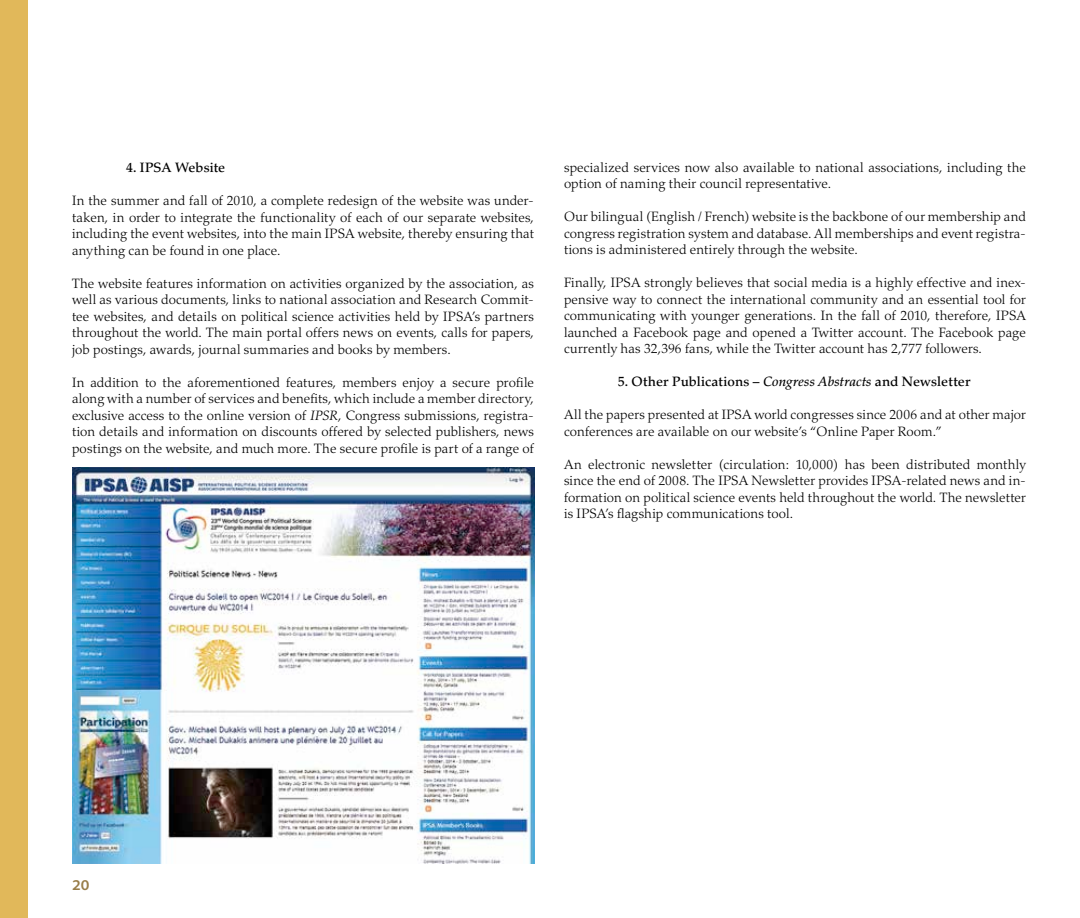
<style>
.page{position:relative;width:1080px;height:918px;background:#fff}
.page>*{position:absolute;margin:0;border:0;box-sizing:border-box;transform-origin:0 0}
.t1{font:15px "Myriad MM 565 700";color:#987d49}
.Texte{font:300 13.5px/16.5px "Palatino";letter-spacing:.01em;color:#000;text-align:justify}
.Texte-2{font:500 13.5px "Palatino";letter-spacing:.005em;color:#000}
.s1{font-style:italic}
</style>
<div class="page">
<div style="left:0;top:0;width:28px;height:918px;background:#e1b85a"></div>
<img style="left:72px;top:467px;width:463px;height:397px">
<p class="Texte-2" style="left:126px;top:160px;width:101px">4. IPSA Website</p>
<p class="Texte" style="left:72px;top:193px;width:463px">In the summer and fall of 2010, a complete redesign of the website was under&shy;taken, in order to integrate the functionality of each of our separate websites, including the event websites, into the main IPSA website, thereby ensuring that anything can be found in one place.</p>
<p class="Texte" style="left:72px;top:275px;width:464px">The website features information on activities organized by the association, as well as various documents, links to national association and Research Commit&shy;tee websites, and details on political science activities held by IPSA’s partners throughout the world. The main portal offers news on events, calls for papers, job postings, awards, journal summaries and books by members.</p>
<p class="Texte" style="left:72px;top:374px;width:463px">In addition to the aforementioned features, members enjoy a secure profile along with a number of services and benefits, which include a member directory, exclusive access to the online version of <span class="s1">IPSR</span>, Congress submissions, registra&shy;tion details and information on discounts offered by selected publishers, news postings on the website, and much more. The secure profile is part of a range of</p>
<p class="Texte" style="left:564px;top:159px;width:463px">specialized services now also available to national associations, including the option of naming their council representative.</p>
<p class="Texte" style="left:564px;top:209px;width:463px">Our bilingual (English / French) website is the backbone of our membership and congress registration system and database. All memberships and event registra&shy;tions is administered entirely through the website.</p>
<p class="Texte" style="left:564px;top:275px;width:464px">Finally, IPSA strongly believes that social media is a highly effective and inex&shy;pensive way to connect the international community and an essential tool for communicating with younger generations. In the fall of 2010, therefore, IPSA launched a Facebook page and opened a Twitter account. The Facebook page currently has 32,396 fans, while the Twitter account has 2,777 followers.</p>
<p class="Texte-2" style="left:618px;top:374px;width:354px">5. Other Publications – <span class="s1">Congress Abstracts</span> and Newsletter</p>
<p class="Texte" style="left:564px;top:407px;width:464px">All the papers presented at IPSA world congresses since 2006 and at other major conferences are available on our website’s “Online Paper Room.”</p>
<p class="Texte" style="left:564px;top:456px;width:464px">An electronic newsletter (circulation: 10,000) has been distributed monthly since the end of 2008. The IPSA Newsletter provides IPSA-related news and in&shy;formation on political science events held throughout the world. The newsletter is IPSA’s flagship communications tool.</p>
<p class="t1" style="left:72px;top:878px;width:19px">20</p>
</div>
